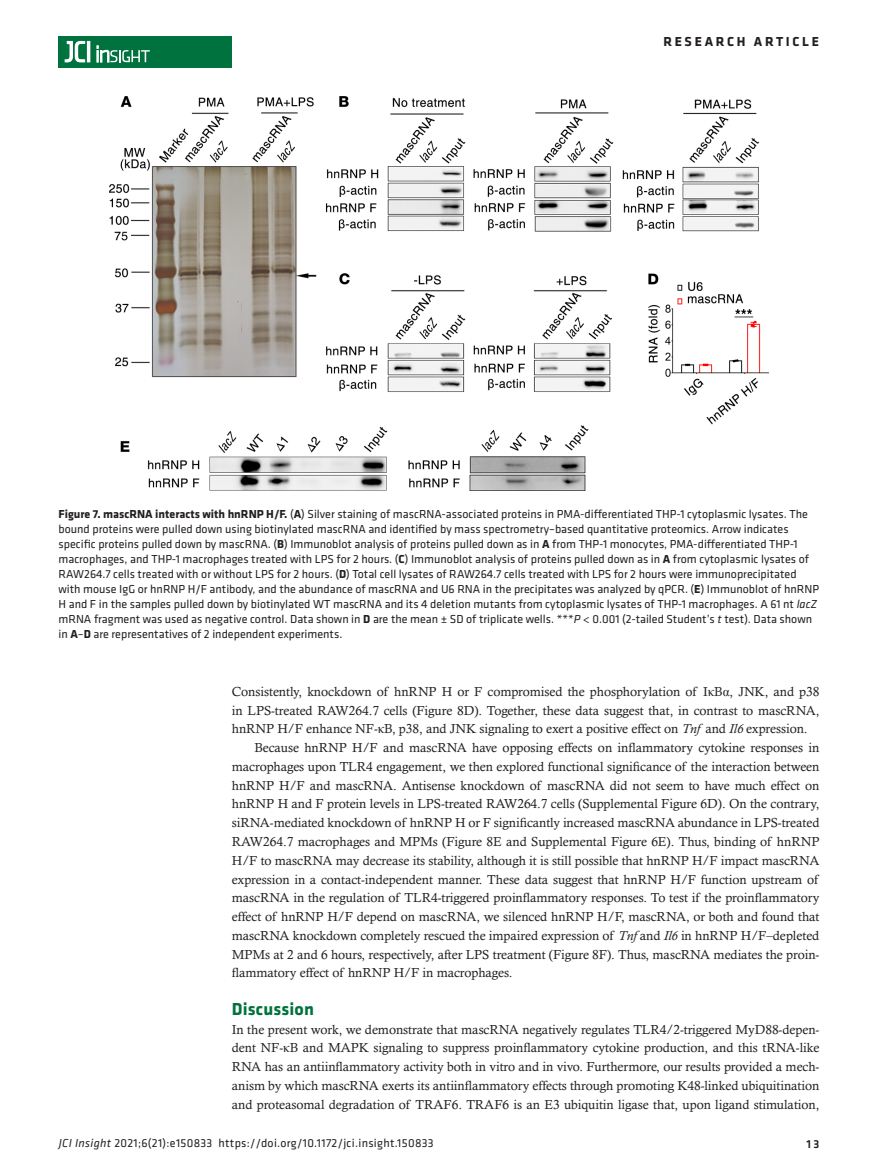
<style>
.page{position:relative;width:878px;height:1175px;background:#fff}
.page>*{position:absolute;margin:0;border:0;box-sizing:border-box;transform-origin:0 0}
.t1{font:700 18px "Klavika";letter-spacing:.01em;color:#00723e}
.t2{font:700 13.5px "Klavika Basic";letter-spacing:.2em;color:#231f20}
.t3{font:13.2px/18.8px "Calisto MT Std";letter-spacing:-.005em;color:#231f20;text-align:justify}
.t4{font:12px/15px "Klavika Basic";color:#231f20}
.t5{font:12px "Klavika Basic";letter-spacing:.025em;color:#231f20}
.t6{font:500 12px "Klavika Basic";color:#231f20}
.s1{font-weight:700}
.s2{font-style:italic}
.s3{font-family:"Times New Roman"}
</style>
<div class="page">
<div style="left:59px;top:36px;width:173px;height:31px;background:#00723e"></div>
<hr style="left:87px;top:41px;width:3px;height:21px;background:#fff">
<svg style="left:64px;top:41px;width:21px;height:22px"></svg>
<svg style="left:97px;top:46px;width:53px;height:16px"></svg>
<img style="left:109px;top:97px;width:659px;height:393px">
<p class="t2" style="left:663px;top:32px;width:157px">RESEARCH ARTICLE</p>
<p class="t4" style="left:59px;top:506px;width:762px"><span class="s1">Figure 7. mascRNA interacts with hnRNP H/F.</span> (<span class="s1">A</span>) Silver staining of mascRNA-associated proteins in PMA-differentiated THP-1 cytoplasmic lysates. The bound proteins were pulled down using biotinylated mascRNA and identified by mass spectrometry–based quantitative proteomics. Arrow indicates specific proteins pulled down by mascRNA. (<span class="s1">B</span>) Immunoblot analysis of proteins pulled down as in <span class="s1">A</span> from THP-1 monocytes, PMA-differentiated THP-1 macrophages, and THP-1 macrophages treated with LPS for 2 hours. (<span class="s1">C</span>) Immunoblot analysis of proteins pulled down as in <span class="s1">A</span> from cytoplasmic lysates of RAW264.7 cells treated with or without LPS for 2 hours. (<span class="s1">D</span>) Total cell lysates of RAW264.7 cells treated with LPS for 2 hours were immunoprecipitated with mouse IgG or hnRNP H/F antibody, and the abundance of mascRNA and U6 RNA in the precipitates was analyzed by qPCR. (<span class="s1">E</span>) Immunoblot of hnRNP H and F in the samples pulled down by biotinylated WT mascRNA and its 4 deletion mutants from cytoplasmic lysates of THP-1 macrophages. A 61 nt <span class="s2">lacZ </span>mRNA fragment was used as negative control. Data shown in <span class="s1">D</span> are the mean ± SD of triplicate wells. ***<span class="s2">P</span> &lt; 0.001 (2-tailed Student’s <span class="s2">t</span> test). Data shown in <span class="s1">A</span>–<span class="s1">D</span> are representatives of 2 independent experiments.</p>
<p class="t3" style="left:232px;top:682px;width:589px">Consistently, knockdown of hnRNP H or F compromised the phosphorylation of I<span class="s3">κ</span>B<span class="s3">α</span>, JNK, and p38</p>
<p class="t3" style="left:232px;top:700px;width:589px">in LPS-treated RAW264.7 cells (Figure 8D). Together, these data suggest that, in contrast to mascRNA,</p>
<p class="t3" style="left:232px;top:719px;width:577px">hnRNP H/F enhance NF-<span class="s3">κ</span>B, p38, and JNK signaling to exert a positive effect on <span class="s2">Tnf</span> and <span class="s2">Il6</span> expression.</p>
<p class="t3" style="left:254px;top:738px;width:566px">Because hnRNP H/F and mascRNA have opposing effects on inflammatory cytokine responses in</p>
<p class="t3" style="left:232px;top:757px;width:589px">macrophages upon TLR4 engagement, we then explored functional significance of the interaction between</p>
<p class="t3" style="left:232px;top:776px;width:589px">hnRNP H/F and mascRNA. Antisense knockdown of mascRNA did not seem to have much effect on</p>
<p class="t3" style="left:232px;top:794px;width:589px">hnRNP H and F protein levels in LPS-treated RAW264.7 cells (Supplemental Figure 6D). On the contrary,</p>
<p class="t3" style="left:232px;top:813px;width:589px">siRNA-mediated knockdown of hnRNP H or F significantly increased mascRNA abundance in LPS-treated</p>
<p class="t3" style="left:232px;top:832px;width:589px">RAW264.7 macrophages and MPMs (Figure 8E and Supplemental Figure 6E). Thus, binding of hnRNP</p>
<p class="t3" style="left:232px;top:851px;width:589px">H/F to mascRNA may decrease its stability, although it is still possible that hnRNP H/F impact mascRNA</p>
<p class="t3" style="left:232px;top:869px;width:587px">expression in a contact-independent manner. These data suggest that hnRNP H/F function upstream of</p>
<p class="t3" style="left:232px;top:888px;width:589px">mascRNA in the regulation of TLR4-triggered proinflammatory responses. To test if the proinflammatory</p>
<p class="t3" style="left:232px;top:907px;width:589px">effect of hnRNP H/F depend on mascRNA, we silenced hnRNP H/F, mascRNA, or both and found that</p>
<p class="t3" style="left:232px;top:926px;width:589px">mascRNA knockdown completely rescued the impaired expression of <span class="s2">Tnf</span> and <span class="s2">Il6</span> in hnRNP H/F–depleted</p>
<p class="t3" style="left:232px;top:944px;width:589px">MPMs at 2 and 6 hours, respectively, after LPS treatment (Figure 8F). Thus, mascRNA mediates the proin-</p>
<p class="t3" style="left:232px;top:963px;width:282px">flammatory effect of hnRNP H/F in macrophages.</p>
<h1 class="t1" style="left:232px;top:995px;width:84px">Discussion</h1>
<p class="t3" style="left:232px;top:1019px;width:589px">In the present work, we demonstrate that mascRNA negatively regulates TLR4/2-triggered MyD88-depen&shy;dent NF-<span class="s3">κ</span>B and MAPK signaling to suppress proinflammatory cytokine production, and this tRNA-like RNA has an antiinflammatory activity both in vitro and in vivo. Furthermore, our results provided a mech&shy;anism by which mascRNA exerts its antiinflammatory effects through promoting K48-linked ubiquitination and proteasomal degradation of TRAF6. TRAF6 is an E3 ubiquitin ligase that, upon ligand stimulation,</p>
<p class="t5" style="left:59px;top:1135px;width:376px"><span class="s2">JCI Insight</span> 2021;6(21):e150833 https://doi.org/10.1172/jci.insight.150833</p>
<p class="t6" style="left:806px;top:1135px;width:14px">13</p>
</div>
